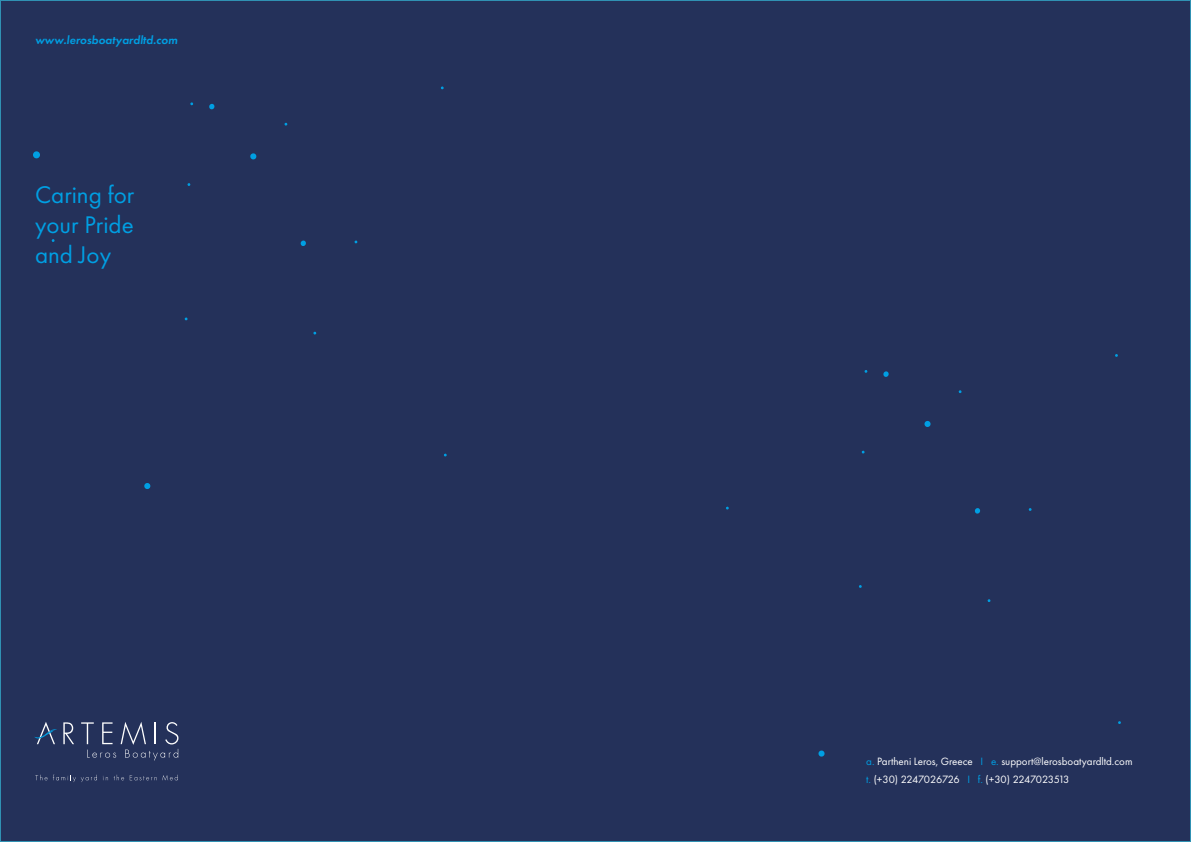
<style>
.page{position:relative;width:1191px;height:842px;background:#fff}
.page>*{position:absolute;margin:0;border:0;box-sizing:border-box;transform-origin:0 0}
.t1{font:25px/30px "Futura PT";color:#009fe3;text-align:justify}
.t2{font:italic 600 12px "Futura PT";color:#009fe3}
.t3{font:11px/18px "Futura PT";color:#fff}
.s1{color:#009fe3}
</style>
<div class="page">
<div style="left:0;top:1px;width:1190px;height:840px;background:#24315a"></div>
<svg style="left:63px;top:722px;width:11px;height:22px"></svg>
<svg style="left:34px;top:722px;width:23px;height:22px"></svg>
<svg style="left:81px;top:722px;width:97px;height:38px"></svg>
<svg style="left:35px;top:775px;width:62px;height:7px"></svg>
<svg style="left:103px;top:776px;width:5px;height:4px"></svg>
<svg style="left:114px;top:775px;width:10px;height:5px"></svg>
<svg style="left:130px;top:775px;width:48px;height:5px"></svg>
<svg style="left:250px;top:153px;width:7px;height:7px"></svg>
<svg style="left:144px;top:483px;width:7px;height:6px"></svg>
<svg style="left:209px;top:103px;width:6px;height:7px"></svg>
<svg style="left:300px;top:240px;width:6px;height:6px"></svg>
<svg style="left:924px;top:421px;width:7px;height:6px"></svg>
<svg style="left:818px;top:750px;width:7px;height:7px"></svg>
<svg style="left:883px;top:371px;width:6px;height:6px"></svg>
<svg style="left:975px;top:508px;width:5px;height:6px"></svg>
<div style="left:33px;top:151px;width:7px;height:7px;background:#009fe3;border-radius:50%"></div>
<p class="t2" style="left:35px;top:32px;width:144px">www.lerosboatyardltd.com</p>
<h1 class="t1" style="left:35px;top:179px;width:101px">Caring for your Pride and Joy</h1>
<p class="t3" style="left:866px;top:752px;width:268px"><span class="s1">a.</span> Partheni Leros, Greece <span class="s1">I e.</span> support@lerosboatyardltd.com <span class="s1">t.</span> (+30) 2247026726 <span class="s1">I f.</span> (+30) 2247023513</p>
</div>
